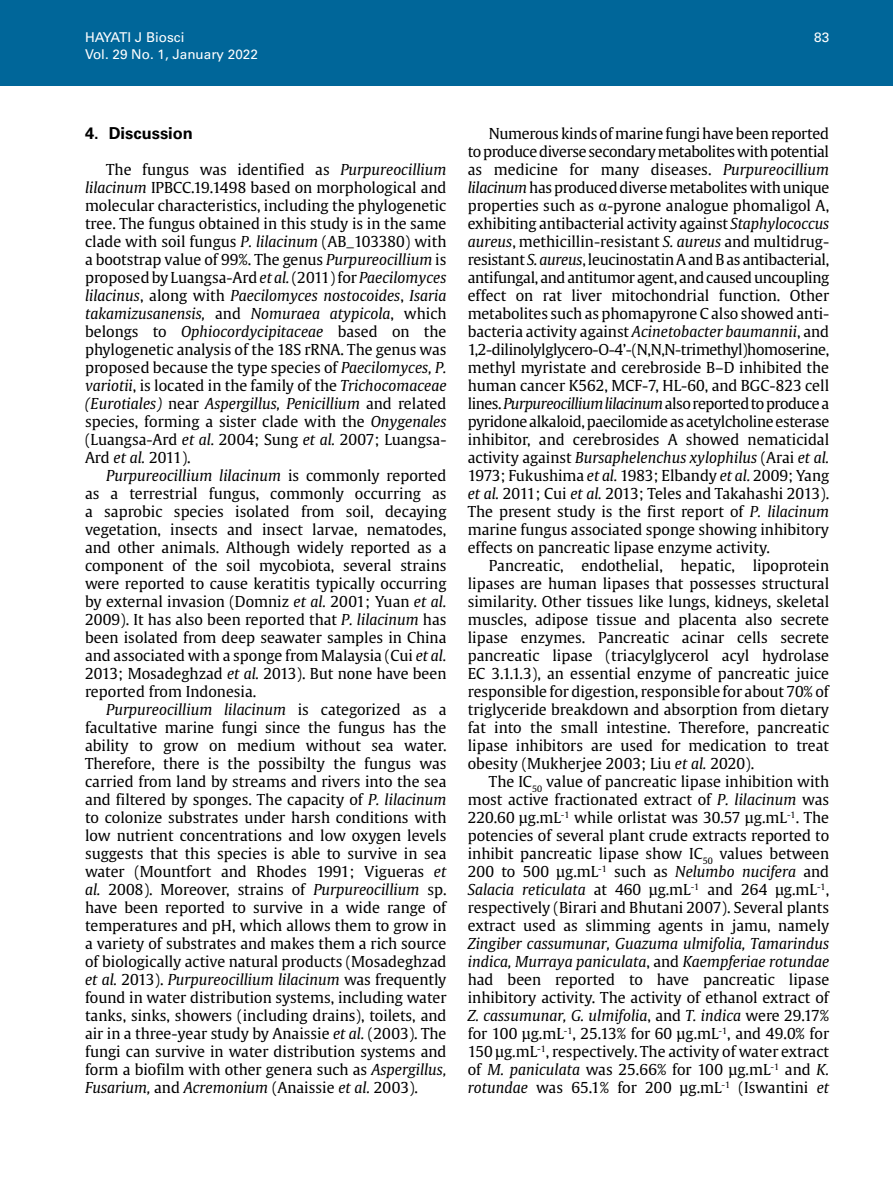
<style>
.page{position:relative;width:893px;height:1191px;background:#fff}
.page>*{position:absolute;margin:0;border:0;box-sizing:border-box;transform-origin:0 0}
.t1{font:700 16.5px "Univers LT Std";color:#000}
.t2{font:15px/18px "Gulliver";color:#000;text-align:justify}
.t3{font:13.5px "Univers LT Std";color:#fff}
.s1{font-style:italic}
.s2{font-family:"Times New Roman";font-size:16.5px}
</style>
<div class="page">
<div style="left:0;top:0;width:893px;height:85px;background:#069"></div>
<p class="t3" style="left:85px;top:30px;width:101px">HAYATI J Biosci</p>
<p class="t3" style="left:814px;top:30px;width:17px">83</p>
<p class="t3" style="left:85px;top:46px;width:174px">Vol. 29 No. 1, January 2022</p>
<p class="t1" style="left:85px;top:123px;width:109px">4. Discussion</p>
<p class="t2" style="left:85px;top:160px;width:363px;text-indent:21px">The fungus was identified as <span class="s1">Purpureocillium lilacinum</span> IPBCC.19.1498 based on morphological and molecular characteristics, including the phylogenetic tree. The fungus obtained in this study is in the same clade with soil fungus <span class="s1">P. lilacinum</span> (AB_103380) with a bootstrap value of 99%. The genus <span class="s1">Purpureocillium</span> is proposed by Luangsa-Ard <span class="s1">et al.</span> (2011) for <span class="s1">Paecilomyces lilacinus</span>, along with <span class="s1">Paecilomyces nostocoides</span>, <span class="s1">Isaria takamizusanensis,</span> and <span class="s1">Nomuraea atypicola</span>, which belongs to <span class="s1">Ophiocordycipitaceae</span> based on the phylogenetic analysis of the 18S rRNA. The genus was proposed because the type species of <span class="s1">Paecilomyces, P. variotii</span>, is located in the family of the <span class="s1">Trichocomaceae (Eurotiales)</span> near <span class="s1">Aspergillus, Penicillium</span> and related species, forming a sister clade with the <span class="s1">Onygenales </span>(Luangsa-Ard <span class="s1">et al.</span> 2004; Sung <span class="s1">et al.</span> 2007; Luangsa-Ard <span class="s1">et al.</span> 2011).</p>
<p class="t2" style="left:85px;top:466px;width:363px;text-indent:21px"><span class="s1">Purpureocillium lilacinum</span> is commonly reported as a terrestrial fungus, commonly occurring as a saprobic species isolated from soil, decaying vegetation, insects and insect larvae, nematodes, and other animals. Although widely reported as a component of the soil mycobiota, several strains were reported to cause keratitis typically occurring by external invasion (Domniz <span class="s1">et al.</span> 2001; Yuan <span class="s1">et al.<br></span>2009). It has also been reported that <span class="s1">P. lilacinum</span> has been isolated from deep seawater samples in China and associated with a sponge from Malaysia (Cui <span class="s1">et al.<br></span>2013; Mosadeghzad <span class="s1">et al.</span> 2013). But none have been reported from Indonesia.</p>
<p class="t2" style="left:85px;top:700px;width:363px;text-indent:21px"><span class="s1">Purpureocillium lilacinum</span> is categorized as a facultative marine fungi since the fungus has the ability to grow on medium without sea water.<br>Therefore, there is the possibilty the fungus was carried from land by streams and rivers into the sea and filtered by sponges. The capacity of <span class="s1">P. lilacinum </span>to colonize substrates under harsh conditions with low nutrient concentrations and low oxygen levels suggests that this species is able to survive in sea water (Mountfort and Rhodes 1991; Vigueras <span class="s1">et al.</span> 2008). Moreover, strains of <span class="s1">Purpureocillium</span> sp. have been reported to survive in a wide range of temperatures and pH, which allows them to grow in a variety of substrates and makes them a rich source of biologically active natural products (Mosadeghzad <span class="s1">et al.</span> 2013). <span class="s1">Purpureocillium lilacinum</span> was frequently found in water distribution systems, including water tanks, sinks, showers (including drains), toilets, and air in a three-year study by Anaissie <span class="s1">et al.</span> (2003). The fungi can survive in water distribution systems and form a biofilm with other genera such as <span class="s1">Aspergillus, Fusarium,</span> and <span class="s1">Acremonium</span> (Anaissie <span class="s1">et al.</span> 2003).</p>
<p class="t2" style="left:468px;top:124px;width:363px;text-indent:21px">Numerous kinds of marine fungi have been reported to produce diverse secondary metabolites with potential as medicine for many diseases. <span class="s1">Purpureocillium lilacinum</span> has produced diverse metabolites with unique properties such as <span class="s2">α</span>-pyrone analogue phomaligol A, exhibiting antibacterial activity against <span class="s1">Staphylococcus aureus</span>, methicillin-resistant <span class="s1">S. aureus</span> and multidrug&shy;resistant <span class="s1">S. aureus</span>, leucinostatin A and B as antibacterial, antifungal, and antitumor agent, and caused uncoupling effect on rat liver mitochondrial function. Other metabolites such as phomapyrone C also showed anti&shy;bacteria activity against <span class="s1">Acinetobacter baumannii</span>, and 1,2-dilinolylglycero-O-4’-(N,N,N-trimethyl)homoserine, methyl myristate and cerebroside B–D inhibited the human cancer K562, MCF-7, HL-60, and BGC-823 cell lines. <span class="s1">Purpureocillium lilacinum</span> also reported to produce a pyridone alkaloid, paecilomide as acetylcholine esterase inhibitor, and cerebrosides A showed nematicidal activity against <span class="s1">Bursaphelenchus xylophilus</span> (Arai <span class="s1">et al.<br></span>1973; Fukushima <span class="s1">et al.</span> 1983; Elbandy <span class="s1">et al.</span> 2009; Yang <span class="s1">et al.</span> 2011; Cui <span class="s1">et al.</span> 2013; Teles and Takahashi 2013).<br>The present study is the first report of <span class="s1">P. lilacinum </span>marine fungus associated sponge showing inhibitory effects on pancreatic lipase enzyme activity.</p>
<p class="t2" style="left:468px;top:556px;width:363px;text-indent:21px">Pancreatic, endothelial, hepatic, lipoprotein lipases are human lipases that possesses structural similarity. Other tissues like lungs, kidneys, skeletal muscles, adipose tissue and placenta also secrete lipase enzymes. Pancreatic acinar cells secrete pancreatic lipase (triacylglycerol acyl hydrolase EC 3.1.1.3), an essential enzyme of pancreatic juice responsible for digestion, responsible for about 70% of triglyceride breakdown and absorption from dietary fat into the small intestine. Therefore, pancreatic lipase inhibitors are used for medication to treat obesity (Mukherjee 2003; Liu <span class="s1">et al.</span> 2020).</p>
<p class="t2" style="left:468px;top:772px;width:363px;text-indent:21px">The IC<sub>50</sub> value of pancreatic lipase inhibition with most active fractionated extract of <span class="s1">P. lilacinum</span> was 220.60 µg.mL<sup>-1</sup> while orlistat was 30.57 µg.mL<sup>-1</sup>. The potencies of several plant crude extracts reported to inhibit pancreatic lipase show IC<sub>50</sub> values between 200 to 500 µg.mL<sup>-1</sup> such as <span class="s1">Nelumbo nucifera</span> and <span class="s1">Salacia reticulata</span> at 460 µg.mL<sup>-1</sup> and 264 µg.mL<sup>-1</sup>, respectively (Birari and Bhutani 2007). Several plants extract used as slimming agents in jamu, namely</p>
<p class="t2" style="left:468px;top:934px;width:363px"><span class="s1">Zingiber cassumunar, Guazuma ulmifolia, Tamarindus indica, Murraya paniculata</span>, and <span class="s1">Kaempferiae rotundae </span>had been reported to have pancreatic lipase inhibitory activity. The activity of ethanol extract of <span class="s1">Z. cassumunar, G. ulmifolia</span>, and <span class="s1">T. indica</span> were 29.17% for 100 µg.mL<sup>-1</sup>, 25.13% for 60 µg.mL<sup>-1</sup>, and 49.0% for 150 µg.mL<sup>-1</sup>, respectively. The activity of water extract of <span class="s1">M. paniculata</span> was 25.66% for 100 µg.mL<sup>-1</sup> and <span class="s1">K. rotundae</span> was 65.1% for 200 µg.mL<sup>-1</sup> (Iswantini <span class="s1">et</span></p>
</div>
